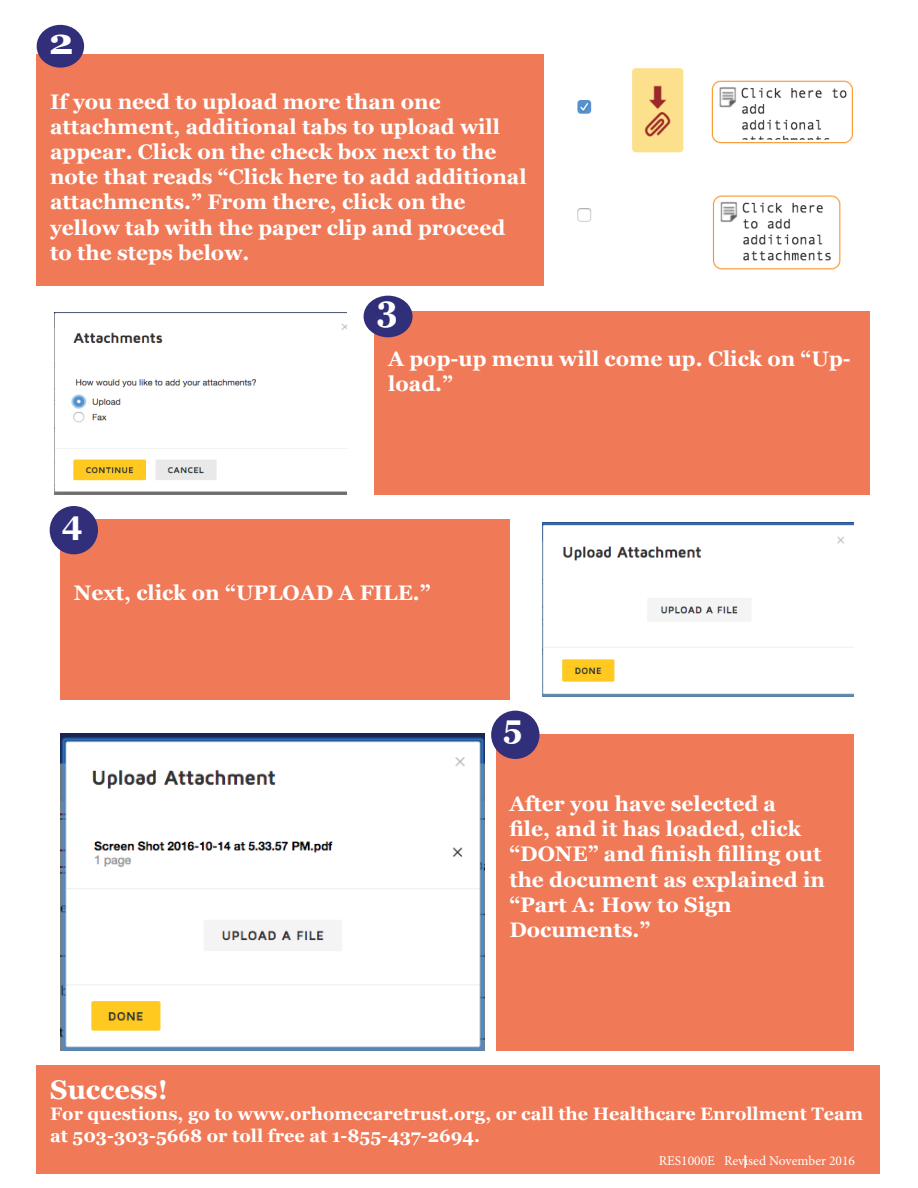
<style>
.page{position:relative;width:918px;height:1188px;background:#fff}
.page>*{position:absolute;margin:0;border:0;box-sizing:border-box;transform-origin:0 0}
.t1{font:700 36.15px "Georgia";color:#fff;scale:.93 1}
.t2{font:700 35.7px "Georgia";color:#fff;scale:1.11 1}
.t3{font:700 32.25px "Georgia";color:#fff}
.t4{font:700 27px "Georgia";color:#fff}
.t5{font:700 21px/25.2px "Georgia";color:#fff}
.t6{font:700 18px/21.6px "Georgia";color:#fff}
.t7{font:13.5px "Minion Pro";color:#fff}
</style>
<div class="page">
<div style="left:375px;top:311px;width:495px;height:183px;background:#f07957"></div>
<div style="left:60px;top:520px;width:449px;height:180px;background:#f07957"></div>
<div style="left:496px;top:734px;width:357px;height:316px;background:#f07957"></div>
<img style="left:54px;top:312px;width:293px;height:182px">
<img style="left:543px;top:523px;width:310px;height:173px">
<img style="left:60px;top:734px;width:424px;height:316px">
<div style="left:364px;top:296px;width:49px;height:41px;background:#312f79;border-radius:50%"></div>
<div style="left:50px;top:506px;width:48px;height:48px;background:#312f79;border-radius:50%"></div>
<img style="left:577px;top:68px;width:276px;height:202px">
<div style="left:37px;top:54px;width:507px;height:231px;background:#f07957"></div>
<div style="left:491px;top:711px;width:49px;height:48px;background:#312f79;border-radius:50%"></div>
<div style="left:37px;top:25px;width:47px;height:43px;background:#312f79;border-radius:50%"></div>
<div style="left:37px;top:1065px;width:843px;height:108px;background:#f07957"></div>
<svg style="left:744px;top:1155px;width:2px;height:13px"></svg>
<p class="t2" style="left:49px;top:15px;width:24px">2</p>
<p class="t5" style="left:50px;top:88px;width:392px">If you need to upload more than one</p>
<p class="t5" style="left:50px;top:113px;width:451px">attachment, additional tabs to upload will</p>
<p class="t5" style="left:50px;top:138px;width:478px">appear. Click on the check box next to the note that reads “Click here to add additional attachments.” From there, click on the</p>
<p class="t5" style="left:50px;top:214px;width:457px">yellow tab with the paper clip and proceed to the steps below.</p>
<p class="t1" style="left:377px;top:281px;width:24px">3</p>
<p class="t3" style="left:62px;top:498px;width:22px">4</p>
<p class="t5" style="left:388px;top:345px;width:464px">A pop-up menu will come up. Click on “Up&shy;load.”</p>
<p class="t5" style="left:74px;top:579px;width:358px">Next, click on “UPLOAD A FILE.”</p>
<p class="t3" style="left:503px;top:703px;width:21px">5</p>
<p class="t5" style="left:509px;top:790px;width:317px">After you have selected a<br>file, and it has loaded, click “DONE” and finish filling out the document as explained in “Part A: How to Sign</p>
<p class="t5" style="left:509px;top:916px;width:142px">Documents.”</p>
<p class="t4" style="left:50px;top:1069px;width:119px">Success!</p>
<p class="t6" style="left:50px;top:1102px;width:815px">For questions, go to www.orhomecaretrust.org, or call the Healthcare Enrollment Team at 503-303-5668 or toll free at 1-855-437-2694.</p>
<p class="t7" style="left:659px;top:1152px;width:198px">RES1000E Revised November 2016</p>
</div>
